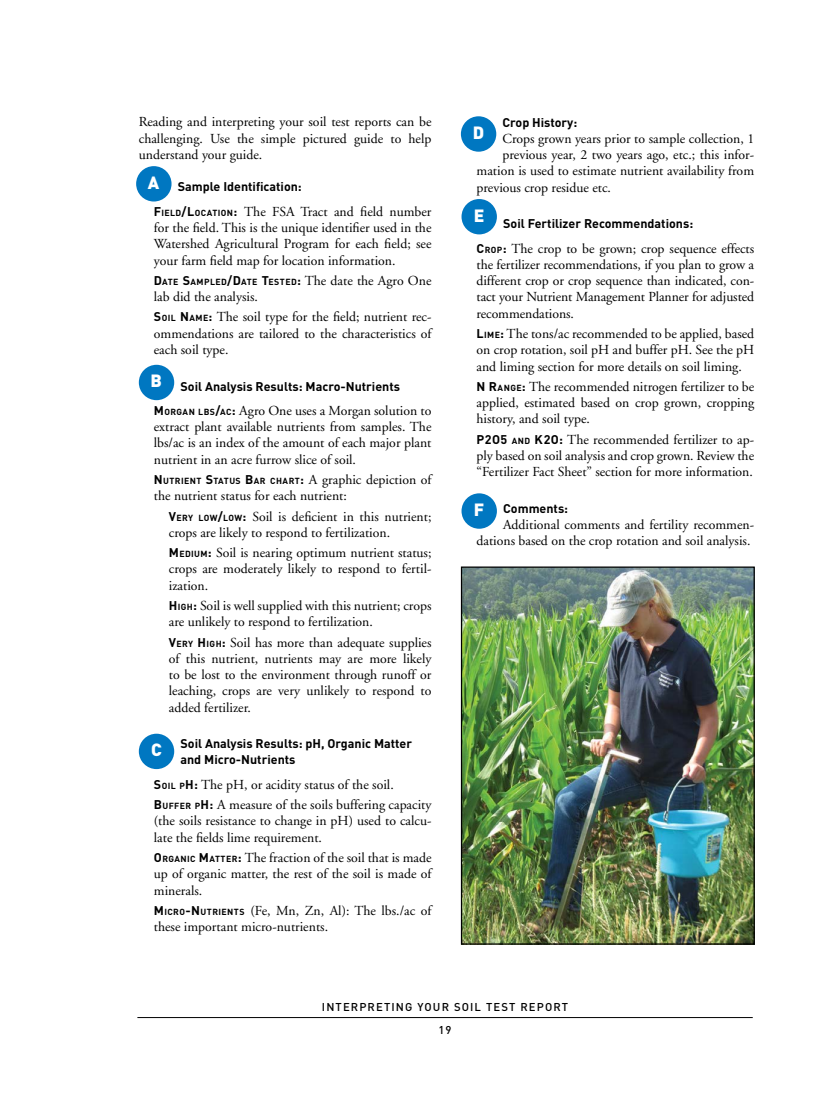
<style>
.page{position:relative;width:833px;height:1103px;background:#fff}
.page>*{position:absolute;margin:0;border:0;box-sizing:border-box;transform-origin:0 0}
.t1{font:900 17.5px "DIN";color:#fff}
.t2{font:13.75px/16.2px "Adobe Garamond";color:#000;text-align:justify}
.t3{font:700 12.5px/16.2px "DIN";color:#000}
.t4{font:500 11.25px/22.5px "DIN";letter-spacing:.1em;color:#000;text-align:center}
.t5{font:700 8.75px "DIN";letter-spacing:.05em;color:#000}
.s1{font-family:"DIN";font-weight:700;font-size:12.5px}
.s2{font-family:"DIN";font-weight:700;font-size:8.75px}
.s3{font-size:12.5px}
.s4{font-family:"Adobe Garamond";font-weight:400;font-size:13.75px}
</style>
<div class="page">
<img style="left:463px;top:568px;width:289px;height:374px">
<div style="left:461px;top:566px;width:293px;height:378px;border:1px solid #000"></div>
<div style="left:136px;top:166px;width:35px;height:35px;background:#0077c1;border-radius:50%"></div>
<div style="left:139px;top:365px;width:35px;height:35px;background:#0077c1;border-radius:50%"></div>
<div style="left:139px;top:733px;width:35px;height:36px;background:#0077c1;border-radius:50%"></div>
<div style="left:461px;top:116px;width:35px;height:36px;background:#0077c1;border-radius:50%"></div>
<div style="left:461px;top:199px;width:36px;height:35px;background:#0077c1;border-radius:50%"></div>
<div style="left:461px;top:493px;width:36px;height:35px;background:#0077c1;border-radius:50%"></div>
<hr style="left:137px;top:1017px;width:615px;height:1px;background:#000">
<p class="t2" style="left:139px;top:114px;width:294px">Reading and interpreting your soil test reports can be challenging. Use the simple pictured guide to help understand your guide.</p>
<p class="t3" style="left:178px;top:178px;width:125px">Sample Identification:</p>
<p class="t2" style="left:154px;top:204px;width:279px"><span class="s1">F</span><span class="s2">IELD</span><span class="s1">/L</span> <span class="s2">OCATION</span><span class="s1">:</span> The FSA Tract and field number for the field. This is the unique identifier used in the Watershed Agricultural Program for each field; see your farm field map for location information.</p>
<p class="t5" style="left:154px;top:276px;width:279px"><span class="s3">D</span>ATE <span class="s3">S</span>AMPLED<span class="s3">/D</span>ATE <span class="s3">T</span>ESTED<span class="s3">:</span> <span class="s4">The date the Agro One</span></p>
<p class="t2" style="left:154px;top:287px;width:279px;line-height:20.2px">lab did the analysis.<br><span class="s1">S</span><span class="s2">OIL</span> <span class="s1">N</span> <span class="s2">AME</span><span class="s1">:</span> The soil type for the field; nutrient rec-</p>
<p class="t2" style="left:154px;top:325px;width:279px">ommendations are tailored to the characteristics of each soil type.</p>
<p class="t3" style="left:180px;top:377px;width:221px">Soil Analysis Results: Macro-Nutrients</p>
<p class="t2" style="left:154px;top:403px;width:279px"><span class="s1">M</span> <span class="s2">ORGAN LBS</span><span class="s1">/</span><span class="s2">AC</span><span class="s1">:</span> Agro One uses a Morgan solution to extract plant available nutrients from samples. The lbs/ac is an index of the amount of each major plant nutrient in an acre furrow slice of soil.</p>
<p class="t5" style="left:154px;top:475px;width:279px"><span class="s3">N</span> UTRIENT <span class="s3">S</span>TATUS <span class="s3">B</span>AR CHART<span class="s3">:</span> <span class="s4">A graphic depiction of</span></p>
<p class="t2" style="left:169px;top:486px;width:264px;line-height:20.2px;text-indent:-15px">the nutrient status for each nutrient:<br><span class="s1">V</span><span class="s2">ERY LOW</span><span class="s1">/</span><span class="s2">LOW</span><span class="s1">:</span> Soil is deficient in this nutrient;</p>
<p class="t2" style="left:169px;top:522px;width:264px;line-height:20.2px">crops are likely to respond to fertilization.<br><span class="s1">M</span> <span class="s2">EDIUM</span><span class="s1">:</span> Soil is nearing optimum nutrient status;</p>
<p class="t2" style="left:169px;top:561px;width:264px">crops are moderately likely to respond to fertil&shy;ization.</p>
<p class="t2" style="left:169px;top:598px;width:264px"><span class="s1">H</span> <span class="s2">IGH</span><span class="s1">:</span> Soil is well supplied with this nutrient; crops are unlikely to respond to fertilization.</p>
<p class="t2" style="left:169px;top:634px;width:264px"><span class="s1">V</span><span class="s2">ERY</span> <span class="s1">H</span> <span class="s2">IGH</span><span class="s1">:</span> Soil has more than adequate supplies of this nutrient, nutrients may are more likely to be lost to the environment through runoff or leaching, crops are very unlikely to respond to added fertilizer.</p>
<p class="t3" style="left:180px;top:735px;width:233px">Soil Analysis Results: pH, Organic Matter and Micro-Nutrients</p>
<p class="t2" style="left:154px;top:774px;width:279px;line-height:20.2px"><span class="s1">S</span><span class="s2">OIL P</span><span class="s1">H :</span> The pH, or acidity status of the soil.<br><span class="s1">B</span> <span class="s2">UFF ER P</span><span class="s1">H :</span> A measure of the soils buffering capacity</p>
<p class="t2" style="left:154px;top:813px;width:279px">(the soils resistance to change in pH) used to calcu&shy;late the fields lime requirement.</p>
<p class="t2" style="left:154px;top:849px;width:279px"><span class="s1">O</span> <span class="s2">RGANIC</span> <span class="s1">M</span> <span class="s2">ATTER</span><span class="s1">:</span> The fraction of the soil that is made up of organic matter, the rest of the soil is made of minerals.</p>
<p class="t2" style="left:154px;top:902px;width:279px"><span class="s1">M</span> <span class="s2">ICRO</span><span class="s1">-N</span> <span class="s2">UTRIENTS</span> (Fe, Mn, Zn, Al): The lbs./ac of these important micro-nutrients.</p>
<p class="t1" style="left:148px;top:171px;width:13px">A</p>
<p class="t1" style="left:151px;top:369px;width:13px">B</p>
<p class="t1" style="left:151px;top:738px;width:12px">C</p>
<p class="t3" style="left:502px;top:113px;width:76px">Crop History:</p>
<p class="t2" style="left:502px;top:131px;width:253px">Crops grown years prior to sample collection, 1</p>
<p class="t2" style="left:502px;top:147px;width:253px">previous year, 2 two years ago, etc.; this infor-</p>
<p class="t2" style="left:476px;top:163px;width:279px">mation is used to estimate nutrient availability from</p>
<p class="t2" style="left:476px;top:180px;width:136px">previous crop residue etc.</p>
<p class="t3" style="left:503px;top:215px;width:191px">Soil Fertilizer Recommendations:</p>
<p class="t2" style="left:476px;top:240px;width:279px"><span class="s1">C</span> <span class="s2">ROP</span><span class="s1">:</span> The crop to be grown; crop sequence effects the fertilizer recommendations, if you plan to grow a different crop or crop sequence than indicated, con&shy;tact your Nutrient Management Planner for adjusted recommendations.</p>
<p class="t2" style="left:476px;top:326px;width:279px"><span class="s1">L</span> <span class="s2">IME</span><span class="s1">:</span> The tons/ac recommended to be applied, based on crop rotation, soil pH and buffer pH. See the pH and liming section for more details on soil liming.</p>
<p class="t2" style="left:476px;top:379px;width:279px"><span class="s1">N R</span> <span class="s2">ANGE</span><span class="s1">:</span> The recommended nitrogen fertilizer to be applied, estimated based on crop grown, cropping history, and soil type.</p>
<p class="t2" style="left:476px;top:431px;width:279px"><span class="s1">P 2O5</span> <span class="s2">AND</span> <span class="s1">K2O:</span> The recommended fertilizer to ap&shy;ply based on soil analysis and crop grown. Review the “Fertilizer Fact Sheet” section for more information.</p>
<p class="t3" style="left:503px;top:499px;width:66px">Comments:</p>
<p class="t2" style="left:476px;top:517px;width:279px;text-align:right">Additional comments and fertility recommen&shy;dations based on the crop rotation and soil analysis.</p>
<p class="t1" style="left:472px;top:121px;width:13px">D</p>
<p class="t1" style="left:473px;top:203px;width:12px">E</p>
<p class="t1" style="left:474px;top:498px;width:12px">F</p>
<p class="t4" style="left:322px;top:995px;width:248px">INTERPRETING YOUR SOIL TEST REPORT<br>19</p>
</div>
